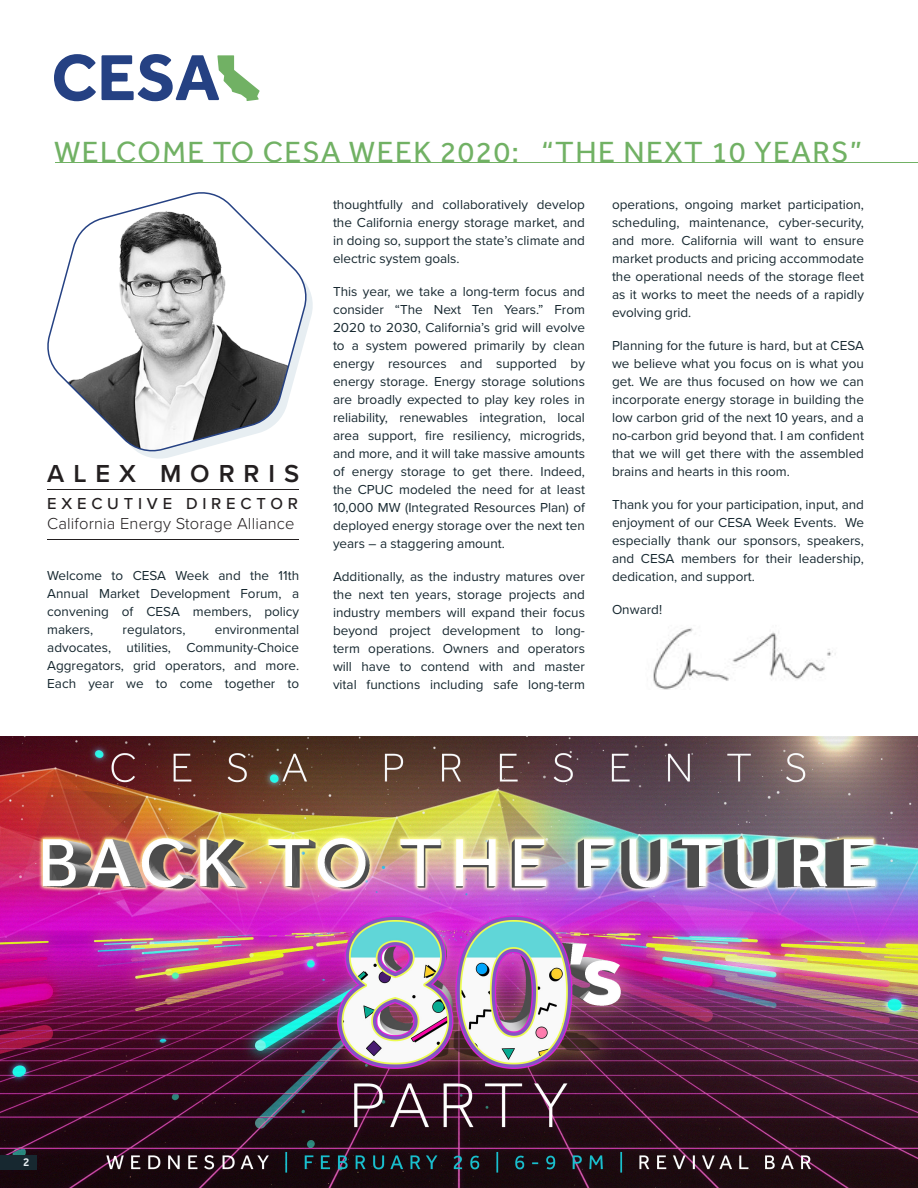
<style>
.page{position:relative;width:918px;height:1188px;background:#fff}
.page>*{position:absolute;margin:0;border:0;box-sizing:border-box;transform-origin:0 0}
.t1{font:30px "Effra";letter-spacing:.05em;color:#71b164}
.t2{font:600 25.5px "Proxima Nova";letter-spacing:.35em;color:#231f20}
.t3{font:300 16.5px "Proxima Nova";letter-spacing:.01em;color:#231f20}
.t4{font:500 16.5px "Proxima Nova";letter-spacing:.29em;color:#231f20}
.t5{font:13.5px/18px "Proxima Nova";color:#172830;text-align:justify}
.t6{font:500 12px "Effra";color:#e7eef2}
</style>
<div class="page">
<img style="left:0;top:736px;width:918px;height:452px">
<svg style="left:54px;top:54px;width:42px;height:47px"></svg>
<svg style="left:102px;top:54px;width:158px;height:47px"></svg>
<div style="left:0;top:1155px;width:37px;height:15px;background:#172830"></div>
<svg style="left:47px;top:192px;width:263px;height:261px"></svg>
<hr style="left:55px;top:162px;width:863px;height:1px;background:#71b164">
<img style="left:653px;top:628px;width:183px;height:61px">
<hr style="left:47px;top:489px;width:252px;height:1px;background:#231f20">
<hr style="left:47px;top:539px;width:252px;height:1px;background:#231f20">
<p class="t1" style="left:54px;top:135px;width:810px">WELCOME TO CESA WEEK 2020: “THE NEXT 10 YEARS”</p>
<p class="t2" style="left:47px;top:455px;width:253px">ALEX MORRIS</p>
<p class="t4" style="left:47px;top:492px;width:252px">EXECUTIVE DIRECTOR</p>
<p class="t3" style="left:47px;top:511px;width:249px">California Energy Storage Alliance</p>
<p class="t5" style="left:47px;top:566px;width:254px">Welcome to CESA Week and the 11th Annual Market Development Forum, a convening of CESA members, policy makers,</p>
<p class="t5" style="left:47px;top:620px;width:254px;text-indent:168px">environmental advocates, utilities, Community-Choice Aggregators, grid operators, and more.<br>Each year we to come together to</p>
<p class="t5" style="left:123px;top:620px;width:64px">regulators,</p>
<p class="t5" style="left:333px;top:195px;width:254px">thoughtfully and collaboratively develop the California energy storage market, and in doing so, support the state’s climate and electric system goals.</p>
<p class="t5" style="left:333px;top:282px;width:254px">This year, we take a long-term focus and consider “The Next Ten Years.” From 2020 to 2030, California’s grid will evolve to a system powered primarily by clean energy resources and supported by energy storage. Energy storage solutions are broadly expected to play key roles in reliability, renewables integration, local area support, fire resiliency, microgrids, and more, and it will take massive amounts of energy storage to get there. Indeed, the CPUC modeled the need for at least 10,000 MW (Integrated Resources Plan) of deployed energy storage over the next ten years – a staggering amount.</p>
<p class="t5" style="left:333px;top:567px;width:254px">Additionally, as the industry matures over the next ten years, storage projects and industry members will expand their focus beyond project development to long&shy;term operations. Owners and operators will have to contend with and master vital functions including safe long-term</p>
<p class="t5" style="left:612px;top:195px;width:254px">operations, ongoing market participation, scheduling, maintenance, cyber-security, and more. California will want to ensure market products and pricing accommodate the operational needs of the storage fleet as it works to meet the needs of a rapidly evolving grid.</p>
<p class="t5" style="left:612px;top:336px;width:254px">Planning for the future is hard, but at CESA we believe what you focus on is what you get. We are thus focused on how we can incorporate energy storage in building the low carbon grid of the next 10 years, and a no-carbon grid beyond that. I am confident that we will get there with the assembled brains and hearts in this room.</p>
<p class="t5" style="left:612px;top:495px;width:254px">Thank you for your participation, input, and enjoyment of our CESA Week Events. We especially thank our sponsors, speakers, and CESA members for their leadership, dedication, and support.</p>
<p class="t5" style="left:612px;top:600px;width:52px">Onward!</p>
<p class="t6" style="left:23px;top:1155px;width:8px">2</p>
</div>
